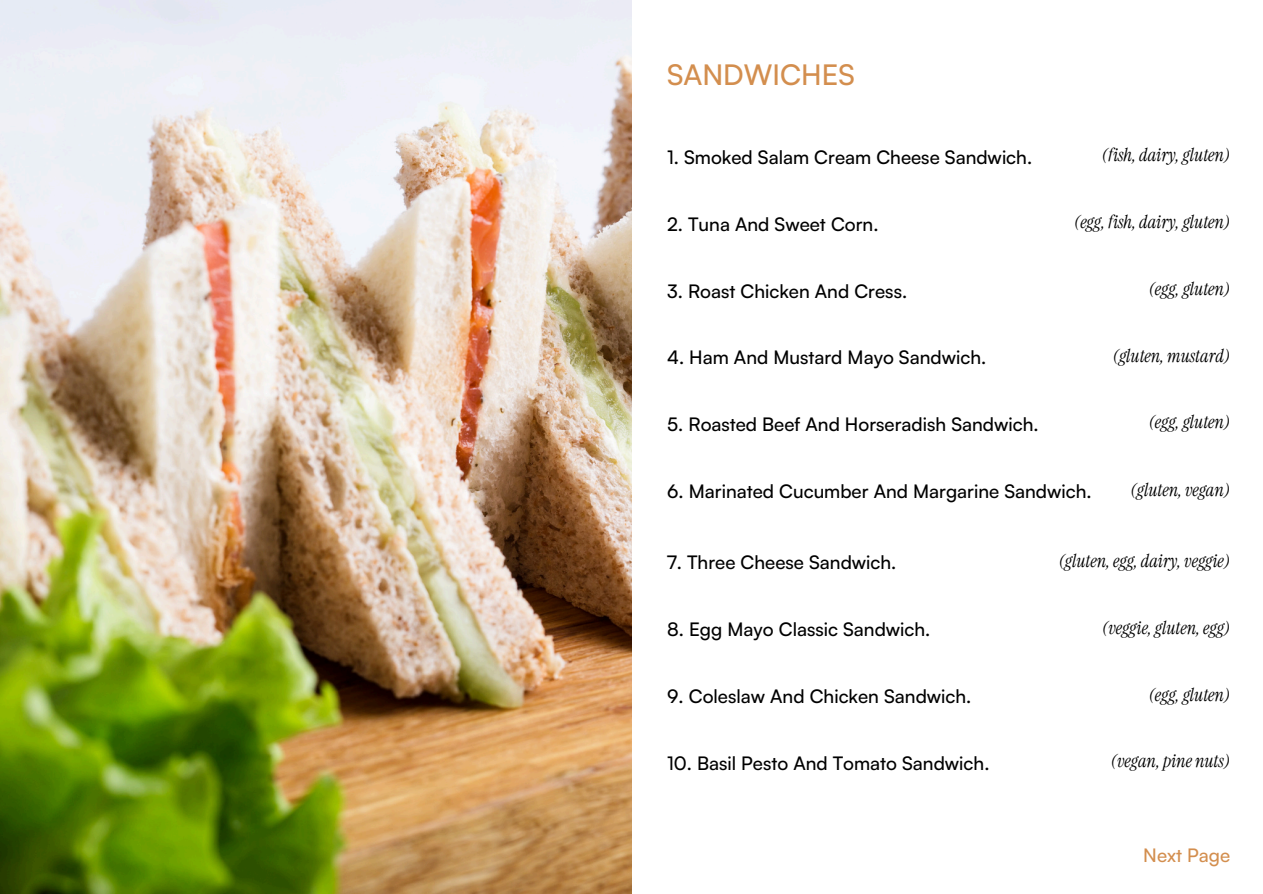
<style>
.page{position:relative;width:1263px;height:894px;background:#fff}
.page>*{position:absolute;margin:0;border:0;box-sizing:border-box;transform-origin:0 0}
.t1{font:500 28.5px "Satoshi";color:#d38e4e}
.t2{font:500 18.75px "Satoshi";color:#000}
.t3{font:500 18.75px "Satoshi";color:#d38e4e}
.t4{font:italic 18px "Instrument Serif";color:#000}
</style>
<div class="page">
<img style="left:0;top:0;width:631px;height:893px">
<p class="t1" style="left:667px;top:56px;width:189px">SANDWICHES</p>
<p class="t2" style="left:667px;top:145px;width:367px">1. Smoked Salam Cream Cheese Sandwich.</p>
<p class="t4" style="left:1102px;top:144px;width:130px">(fish, dairy, gluten)</p>
<h2 class="t2" style="left:667px;top:212px;width:213px">2. Tuna And Sweet Corn.</h2>
<h2 class="t4" style="left:1074px;top:210px;width:157px">(egg, fish, dairy, gluten)</h2>
<p class="t2" style="left:667px;top:278px;width:242px">3. Roast Chicken And Cress.</p>
<p class="t4" style="left:1149px;top:277px;width:83px">(egg, gluten)</p>
<h2 class="t2" style="left:667px;top:345px;width:321px">4. Ham And Mustard Mayo Sandwich.</h2>
<h2 class="t4" style="left:1113px;top:344px;width:119px">(gluten, mustard)</h2>
<p class="t2" style="left:667px;top:412px;width:373px">5. Roasted Beef And Horseradish Sandwich.</p>
<h2 class="t4" style="left:1149px;top:410px;width:83px">(egg, gluten)</h2>
<h1 class="t2" style="left:667px;top:479px;width:426px">6. Marinated Cucumber And Margarine Sandwich.</h1>
<p class="t4" style="left:1130px;top:478px;width:101px">(gluten, vegan)</p>
<h2 class="t2" style="left:667px;top:550px;width:231px">7. Three Cheese Sandwich.</h2>
<p class="t4" style="left:1059px;top:549px;width:173px">(gluten, egg, dairy, veggie)</p>
<h2 class="t2" style="left:667px;top:617px;width:265px">8. Egg Mayo Classic Sandwich.</h2>
<h2 class="t4" style="left:1102px;top:615px;width:130px">(veggie, gluten, egg)</h2>
<p class="t2" style="left:667px;top:683px;width:306px">9. Coleslaw And Chicken Sandwich.</p>
<p class="t4" style="left:1149px;top:682px;width:83px">(egg, gluten)</p>
<h2 class="t2" style="left:667px;top:750px;width:324px">10. Basil Pesto And Tomato Sandwich.</h2>
<h2 class="t4" style="left:1111px;top:749px;width:121px">(vegan, pine nuts)</h2>
<p class="t3" style="left:1143px;top:842px;width:88px">Next Page</p>
</div>
